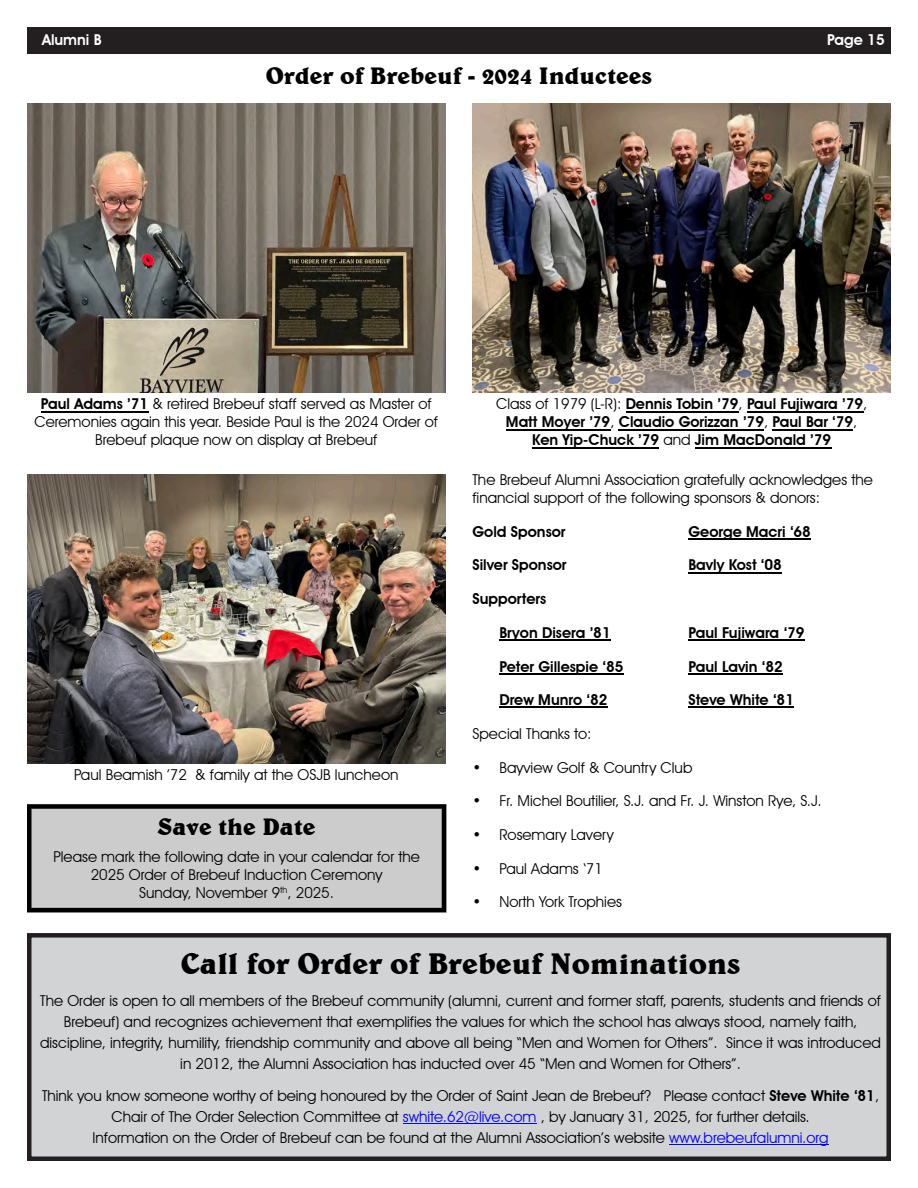
<style>
.page{position:relative;width:918px;height:1188px;background:#fff}
.page>*{position:absolute;margin:0;border:0;box-sizing:border-box;transform-origin:0 0}
.t1{font:700 30px "Belwe BT";color:#000}
.t2{font:700 24px "Belwe BT";color:#000}
.t3{font:15px/21px "Avant Garde IT Cby BT";color:#000;text-align:center}
.t4{font:600 15px/18px "Avant Garde IT Cby BT";color:#000;text-align:center}
.t5{font:600 15px "Avant Garde IT Cby BT";color:#fff}
.s1{font-weight:600}
.s2{font-weight:400}
.s3{color:#00f}
</style>
<div class="page">
<div style="left:27px;top:27px;width:864px;height:27px;background:#231f20"></div>
<div style="left:29px;top:935px;width:860px;height:224px;background:#d1d3d4"></div>
<hr style="left:403px;top:1123px;width:134px;height:1px;background:#00f">
<hr style="left:669px;top:1144px;width:160px;height:1px;background:#00f">
<div style="left:27px;top:933px;width:864px;height:228px;border:4px solid #231f20"></div>
<hr style="left:688px;top:538px;width:123px;height:2px;background:#000">
<hr style="left:688px;top:572px;width:94px;height:1px;background:#000">
<hr style="left:500px;top:639px;width:111px;height:2px;background:#000">
<hr style="left:688px;top:639px;width:117px;height:2px;background:#000">
<hr style="left:500px;top:673px;width:124px;height:1px;background:#000">
<hr style="left:688px;top:673px;width:95px;height:1px;background:#000">
<hr style="left:500px;top:707px;width:108px;height:1px;background:#000">
<hr style="left:688px;top:707px;width:106px;height:1px;background:#000">
<hr style="left:626px;top:411px;width:113px;height:1px;background:#000">
<hr style="left:747px;top:411px;width:116px;height:1px;background:#000">
<hr style="left:506px;top:429px;width:104px;height:1px;background:#000">
<hr style="left:619px;top:429px;width:145px;height:1px;background:#000">
<hr style="left:773px;top:429px;width:80px;height:1px;background:#000">
<hr style="left:532px;top:447px;width:127px;height:1px;background:#000">
<hr style="left:695px;top:447px;width:136px;height:1px;background:#000">
<hr style="left:41px;top:411px;width:107px;height:1px;background:#000">
<img style="left:472px;top:104px;width:419px;height:288px">
<img style="left:27px;top:104px;width:419px;height:288px">
<img style="left:27px;top:474px;width:419px;height:289px">
<svg style="left:27px;top:804px;width:419px;height:108px;background:#b7b7b7"></svg>
<p class="t5" style="left:42px;top:33px;width:61px">Alumni B</p>
<p class="t5" style="left:827px;top:33px;width:59px">Page 15</p>
<h2 class="t2" style="left:266px;top:66px;width:388px">Order of Brebeuf - 2024 Inductees</h2>
<p class="t3" style="left:34px;top:396px;width:405px;line-height:18px"><span class="s1">Paul Adams ’71</span> &amp; retired Brebeuf staff served as Master of<br>Ceremonies again this year. Beside Paul is the 2024 Order of<br>Brebeuf plaque now on display at Brebeuf</p>
<p class="t3" style="left:74px;top:766px;width:326px">Paul Beamish ’72 &amp; family at the OSJB luncheon</p>
<h2 class="t2" style="left:158px;top:816px;width:160px">Save the Date</h2>
<p class="t3" style="left:53px;top:849px;width:368px;line-height:18px">Please mark the following date in your calendar for the<br>2025 Order of Brebeuf Induction Ceremony<br>Sunday, November 9<sup>th</sup>, 2025.</p>
<p class="t4" style="left:496px;top:396px;width:373px"><span class="s2">Class of 1979 (L-R):</span> Dennis Tobin ’79<span class="s2">,</span> Paul Fujiwara ’79<span class="s2">,<br></span>Matt Moyer ’79<span class="s2">,</span> Claudio Gorizzan ’79<span class="s2">,</span> Paul Bar ‘79<span class="s2">,<br></span>Ken Yip-Chuck ’79 <span class="s2">and</span> Jim MacDonald ’79</p>
<p class="t3" style="left:472px;top:472px;width:402px;line-height:18px;text-align:left">The Brebeuf Alumni Association gratefully acknowledges the financial support of the following sponsors &amp; donors:</p>
<p class="t4" style="left:472px;top:524px;width:94px">Gold Sponsor</p>
<p class="t4" style="left:688px;top:524px;width:124px">George Macri ‘68</p>
<p class="t4" style="left:472px;top:558px;width:95px">Silver Sponsor</p>
<p class="t4" style="left:688px;top:558px;width:95px">Bavly Kost ‘08</p>
<p class="t4" style="left:472px;top:591px;width:75px">Supporters</p>
<p class="t4" style="left:500px;top:625px;width:113px">Bryon Disera ’81</p>
<p class="t4" style="left:688px;top:625px;width:118px">Paul Fujiwara ‘79</p>
<p class="t4" style="left:500px;top:659px;width:126px">Peter Gillespie ‘85</p>
<p class="t4" style="left:688px;top:659px;width:96px">Paul Lavin ‘82</p>
<p class="t4" style="left:500px;top:692px;width:110px">Drew Munro ‘82</p>
<p class="t4" style="left:688px;top:692px;width:107px">Steve White ‘81</p>
<p class="t3" style="left:472px;top:725px;width:120px">Special Thanks to:</p>
<p class="t3" style="left:472px;top:758px;width:221px">• Bayview Golf &amp; Country Club</p>
<p class="t3" style="left:472px;top:792px;width:351px">• Fr. Michel Boutilier, S.J. and Fr. J. Winston Rye, S.J.</p>
<p class="t3" style="left:472px;top:826px;width:143px">• Rosemary Lavery</p>
<p class="t3" style="left:472px;top:859px;width:132px">• Paul Adams ‘71</p>
<p class="t3" style="left:472px;top:893px;width:151px">• North York Trophies</p>
<h1 class="t1" style="left:181px;top:951px;width:561px">Call for Order of Brebeuf Nominations</h1>
<p class="t3" style="left:40px;top:992px;width:842px">The Order is open to all members of the Brebeuf community (alumni, current and former staff, parents, students and friends of Brebeuf) and recognizes achievement that exemplifies the values for which the school has always stood, namely faith, discipline, integrity, humility, friendship community and above all being “Men and Women for Others”. Since it was introduced in 2012, the Alumni Association has inducted over 45 “Men and Women for Others”.</p>
<p class="t3" style="left:42px;top:1087px;width:839px">Think you know someone worthy of being honoured by the Order of Saint Jean de Brebeuf? Please contact <span class="s1">Steve White ‘81</span>,<br>Chair of The Order Selection Committee at <span class="s3">swhite.62@live.com</span> , by January 31, 2025, for further details.<br>Information on the Order of Brebeuf can be found at the Alumni Association’s website <span class="s3">www.brebeufalumni.org</span></p>
</div>
